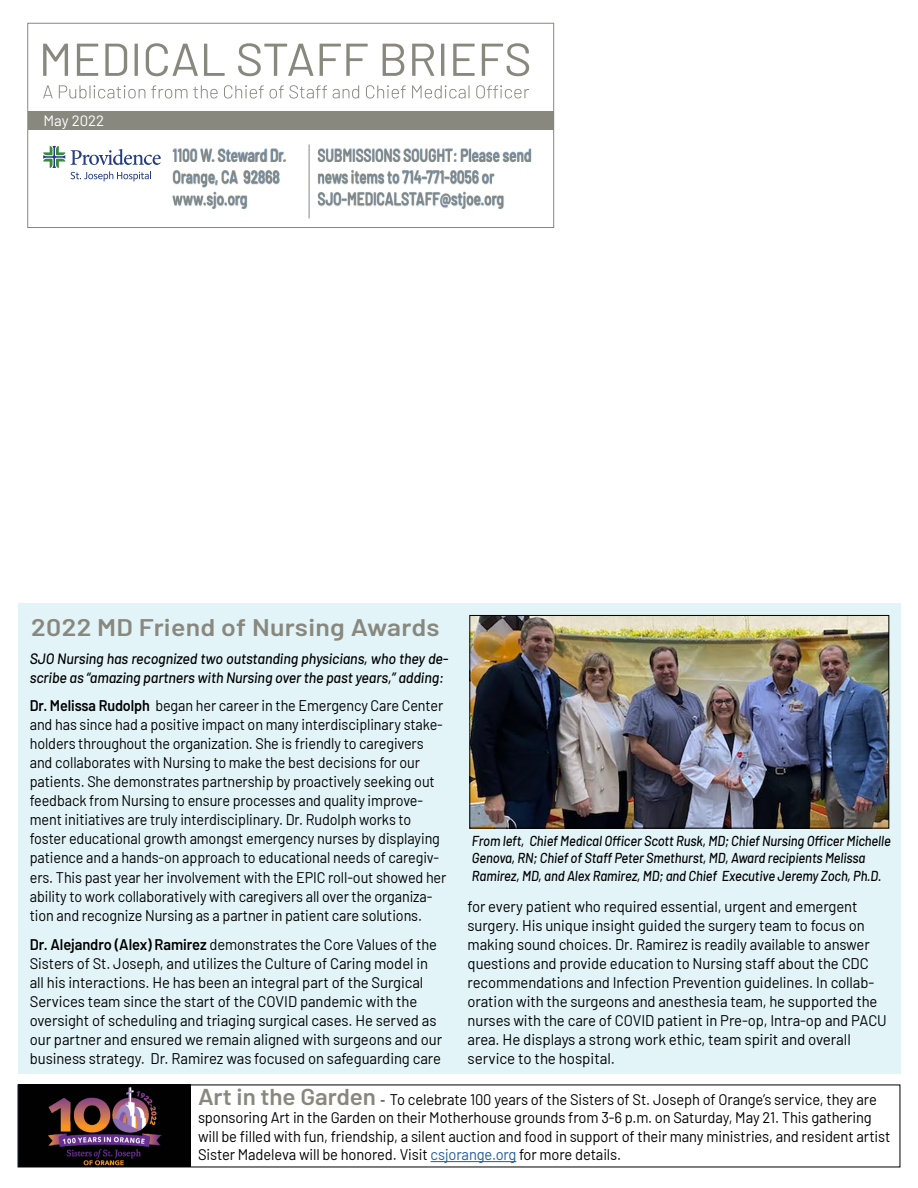
<style>
.page{position:relative;width:918px;height:1188px;background:#fff}
.page>*{position:absolute;margin:0;border:0;box-sizing:border-box;transform-origin:0 0}
.t1{font:600 24px "Barlow";letter-spacing:.01em;color:#88887e;scale:1.11 1}
.t2{font:600 18px/21.6px "Barlow";color:#88887e;scale:.75 1}
.t3{font:15.45px/19px "Barlow";letter-spacing:-.005em;color:#000;scale:.95 1}
.t4{font:15.45px/19px "Barlow";letter-spacing:-.005em;color:#000;scale:.93 1}
.t5{font:15.45px/19px "Barlow";letter-spacing:-.005em;color:#000;scale:.96 1}
.t6{font:italic 500 15px/19.5px "Barlow";letter-spacing:-.005em;color:#000;scale:.95 1}
.t7{font:15px "Barlow";color:#fff}
.t8{font:italic 500 14.4px/17.7px "Barlow";letter-spacing:-.005em;color:#000;scale:.9 1}
.s1{font-weight:600}
.s2{font-weight:600;font-size:22.95px;color:#88887e}
.s3{font-family:"Minion Pro";font-size:18px}
.s4{color:#215e9e}
</style>
<div class="page">
<div style="left:18px;top:603px;width:883px;height:471px;background:#e2f4f8"></div>
<div style="left:28px;top:111px;width:526px;height:19px;background:#88887e"></div>
<hr style="left:309px;top:144px;width:1px;height:74px;background:#88887e">
<svg style="left:43px;top:43px;width:486px;height:33px"></svg>
<svg style="left:71px;top:149px;width:90px;height:16px"></svg>
<svg style="left:43px;top:146px;width:22px;height:22px"></svg>
<svg style="left:71px;top:171px;width:80px;height:10px"></svg>
<svg style="left:43px;top:85px;width:486px;height:14px"></svg>
<div style="left:28px;top:23px;width:526px;height:205px;border:1px solid #88887e"></div>
<div style="left:318px;top:148px;width:214px;height:61px;background:#215e9e;opacity:.75"></div>
<div style="left:172px;top:148px;width:114px;height:61px;background:#215e9e;opacity:.75"></div>
<hr style="left:431px;top:1161px;width:85px;height:1px;background:#215e9e">
<img style="left:20px;top:1087px;width:170px;height:78px">
<div style="left:18px;top:1085px;width:882px;height:82px;border:1px solid #000"></div>
<img style="left:471px;top:617px;width:416px;height:209px">
<div style="left:469px;top:615px;width:420px;height:213px;border:1px solid #000"></div>
<p class="t7" style="left:43px;top:110px;width:62px">May 2022</p>
<p class="t2" style="left:173px;top:143px;width:153px">1100 W. Steward Dr.</p>
<p class="t2" style="left:173px;top:165px;width:144px">Orange, CA 92868</p>
<p class="t2" style="left:173px;top:186px;width:101px">www.sjo.org</p>
<p class="t2" style="left:318px;top:143px;width:286px">SUBMISSIONS SOUGHT: Please send</p>
<p class="t2" style="left:318px;top:165px;width:250px">news items to 714-771-8056 or<br>SJO-MEDICALSTAFF@stjoe.org</p>
<p class="t1" style="left:31px;top:610px;width:369px">2022 MD Friend of Nursing Awards</p>
<p class="t6" style="left:30px;top:647px;width:442px">SJO Nursing has recognized two outstanding physicians, who they de&shy;scribe as “amazing partners with Nursing over the past years,” adding:</p>
<p class="t4" style="left:30px;top:695px;width:449px"><span class="s1">Dr. Melissa Rudolph</span> began her career in the Emergency Care Center and has since had a positive impact on many interdisciplinary stake&shy;holders throughout the organization. She is friendly to caregivers and collaborates with Nursing to make the best decisions for our patients. She demonstrates partnership by proactively seeking out feedback from Nursing to ensure processes and quality improve&shy;ment initiatives are truly interdisciplinary. Dr. Rudolph works to foster educational growth amongst emergency nurses by displaying patience and a hands-on approach to educational needs of caregiv&shy;ers. This past year her involvement with the EPIC roll-out showed her ability to work collaboratively with caregivers all over the organiza&shy;tion and recognize Nursing as a partner in patient care solutions.</p>
<p class="t3" style="left:30px;top:933px;width:436px"><span class="s1">Dr. Alejandro (Alex) Ramirez</span> demonstrates the Core Values of the Sisters of St. Joseph, and utilizes the Culture of Caring model in all his interactions. He has been an integral part of the Surgical Services team since the start of the COVID pandemic with the oversight of scheduling and triaging surgical cases. He served as our partner and ensured we remain aligned with surgeons and our business strategy. Dr. Ramirez was focused on safeguarding care</p>
<p class="t8" style="left:472px;top:830px;width:467px">From left, Chief Medical Officer Scott Rusk, MD; Chief Nursing Officer Michelle<br>Genova, RN; Chief of Staff Peter Smethurst, MD, Award recipients Melissa<br>Ramirez, MD, and Alex Ramirez, MD; and Chief Executive Jeremy Zoch, Ph.D.</p>
<p class="t5" style="left:468px;top:895px;width:438px">for every patient who required essential, urgent and emergent surgery. His unique insight guided the surgery team to focus on making sound choices. Dr. Ramirez is readily available to answer questions and provide education to Nursing staff about the CDC recommendations and Infection Prevention guidelines. In collab&shy;oration with the surgeons and anesthesia team, he supported the nurses with the care of COVID patient in Pre-op, Intra-op and PACU area. He displays a strong work ethic, team spirit and overall service to the hospital.</p>
<p class="t3" style="left:198px;top:1089px;width:730px;line-height:18.6px"><span class="s2">Art in the Garden</span> <span class="s3">-</span> To celebrate 100 years of the Sisters of St. Joseph of Orange’s service, they are sponsoring Art in the Garden on their Motherhouse grounds from 3-6 p.m. on Saturday, May 21. This gathering will be filled with fun, friendship, a silent auction and food in support of their many ministries, and resident artist Sister Madeleva will be honored. Visit <span class="s4">csjorange.org</span> for more details.</p>
</div>
